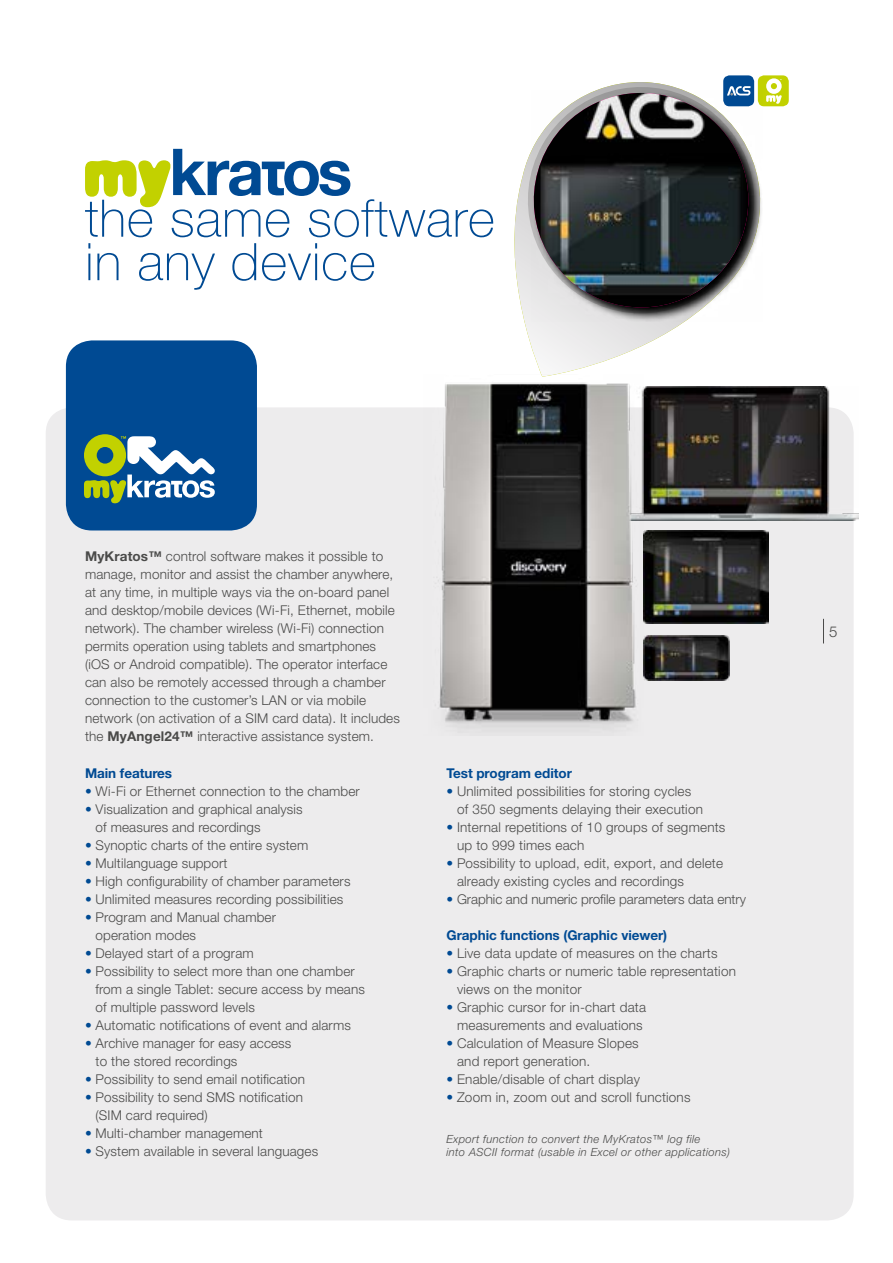
<style>
.page{position:relative;width:893px;height:1263px;background:#fff}
.page>*{position:absolute;margin:0;border:0;box-sizing:border-box;transform-origin:0 0}
.t1{font:100 51.75px/43.5px "Helvetica Neue LT Std";letter-spacing:.015em;color:#004a93}
.t2{font:300 15px "Helvetica Neue LT Std";color:#4a4a49}
.t3{font:300 13.5px/18px "Helvetica Neue LT Std";letter-spacing:.01em;color:#4a4a49}
.t4{font:700 13.5px "Helvetica Neue LT Std";letter-spacing:-.005em;color:#004a93}
.t5{font:italic 300 11.25px/13.5px "Helvetica Neue LT Std";letter-spacing:.03em;color:#4a4a49}
.s1{font-weight:700}
.s2{color:#004a93}
</style>
<div class="page">
<div style="left:46px;top:407px;width:808px;height:813px;background:#edeced;border-radius:26px"></div>
<div style="left:66px;top:340px;width:191px;height:190px;background:#004a93;border-radius:26px"></div>
<svg style="left:84px;top:434px;width:131px;height:69px"></svg>
<svg style="left:823px;top:619px;width:1px;height:24px"></svg>
<div style="left:758px;top:75px;width:31px;height:31px;background:#c2d100;border-radius:6px"></div>
<svg style="left:777px;top:79px;width:5px;height:25px"></svg>
<svg style="left:85px;top:149px;width:265px;height:58px"></svg>
<img style="left:643px;top:386px;width:215px;height:134px">
<img style="left:643px;top:635px;width:86px;height:45px">
<img style="left:643px;top:531px;width:125px;height:93px">
<svg style="left:526px;top:82px;width:251px;height:293px"></svg>
<svg style="left:514px;top:75px;width:256px;height:254px"></svg>
<svg style="left:519px;top:78px;width:245px;height:15px"></svg>
<img style="left:519px;top:93px;width:245px;height:230px">
<img style="left:438px;top:375px;width:205px;height:358px">
<h1 class="t1" style="left:85px;top:196px;width:411px">the same software in any device</h1>
<p class="t3" style="left:85px;top:547px;width:316px"><span class="s1">MyKratos™</span> control software makes it possible to manage, monitor and assist the chamber anywhere, at any time, in multiple ways via the on-board panel and desktop/mobile devices (Wi-Fi, Ethernet, mobile network). The chamber wireless (Wi-Fi) connection permits operation using tablets and smartphones (iOS or Android compatible). The operator interface can also be remotely accessed through a chamber connection to the customer’s LAN or via mobile network (on activation of a SIM card data). It includes the <span class="s1">MyAngel24™</span> interactive assistance system.</p>
<p class="t4" style="left:85px;top:765px;width:89px">Main features</p>
<p class="t3" style="left:85px;top:782px;width:276px"><span class="s2">•</span> Wi-Fi or Ethernet connection to the chamber</p>
<p class="t3" style="left:96px;top:800px;width:209px;text-indent:-11px"><span class="s2">•</span> Visualization and graphical analysis of measures and recordings</p>
<p class="t3" style="left:85px;top:836px;width:225px"><span class="s2">•</span> Synoptic charts of the entire system</p>
<p class="t3" style="left:85px;top:854px;width:144px"><span class="s2">•</span> Multilanguage support</p>
<p class="t3" style="left:85px;top:872px;width:267px"><span class="s2">•</span> High configurability of chamber parameters</p>
<p class="t3" style="left:85px;top:890px;width:260px"><span class="s2">•</span> Unlimited measures recording possibilities</p>
<p class="t3" style="left:96px;top:908px;width:182px;text-indent:-11px"><span class="s2">•</span> Program and Manual chamber operation modes</p>
<p class="t3" style="left:85px;top:944px;width:170px"><span class="s2">•</span> Delayed start of a program</p>
<p class="t3" style="left:96px;top:962px;width:271px;text-indent:-11px"><span class="s2">•</span> Possibility to select more than one chamber from a single Tablet: secure access by means of multiple password levels</p>
<p class="t3" style="left:85px;top:1016px;width:267px"><span class="s2">•</span> Automatic notifications of event and alarms</p>
<p class="t3" style="left:96px;top:1034px;width:197px;text-indent:-11px"><span class="s2">•</span> Archive manager for easy access to the stored recordings</p>
<p class="t3" style="left:85px;top:1070px;width:222px"><span class="s2">•</span> Possibility to send email notification</p>
<p class="t3" style="left:96px;top:1088px;width:209px;text-indent:-11px"><span class="s2">•</span> Possibility to send SMS notification (SIM card required)</p>
<p class="t3" style="left:85px;top:1124px;width:179px"><span class="s2">•</span> Multi-chamber management</p>
<p class="t3" style="left:85px;top:1142px;width:235px"><span class="s2">•</span> System available in several languages</p>
<p class="t4" style="left:446px;top:765px;width:127px">Test program editor</p>
<p class="t3" style="left:457px;top:782px;width:247px;text-indent:-11px"><span class="s2">•</span> Unlimited possibilities for storing cycles of 350 segments delaying their execution</p>
<p class="t3" style="left:457px;top:818px;width:270px;text-indent:-11px"><span class="s2">•</span> Internal repetitions of 10 groups of segments up to 999 times each</p>
<p class="t3" style="left:457px;top:854px;width:268px;text-indent:-11px"><span class="s2">•</span> Possibility to upload, edit, export, and delete already existing cycles and recordings</p>
<p class="t3" style="left:446px;top:890px;width:301px"><span class="s2">•</span> Graphic and numeric profile parameters data entry</p>
<p class="t4" style="left:446px;top:927px;width:222px">Graphic functions (Graphic viewer)</p>
<p class="t3" style="left:446px;top:944px;width:273px"><span class="s2">•</span> Live data update of measures on the charts</p>
<p class="t3" style="left:457px;top:962px;width:280px;text-indent:-11px"><span class="s2">•</span> Graphic charts or numeric table representation views on the monitor</p>
<p class="t3" style="left:446px;top:998px;width:201px;text-align:center"><span class="s2">•</span> Graphic cursor for in-chart data measurements and evaluations</p>
<p class="t3" style="left:457px;top:1034px;width:183px;text-indent:-11px"><span class="s2">•</span> Calculation of Measure Slopes and report generation.</p>
<p class="t3" style="left:446px;top:1070px;width:195px"><span class="s2">•</span> Enable/disable of chart display</p>
<p class="t3" style="left:446px;top:1088px;width:246px"><span class="s2">•</span> Zoom in, zoom out and scroll functions</p>
<p class="t5" style="left:446px;top:1132px;width:285px">Export function to convert the MyKratos™ log file<br>into ASCII format (usable in Excel or other applications)</p>
<p class="t2" style="left:829px;top:623px;width:10px">5</p>
</div>
